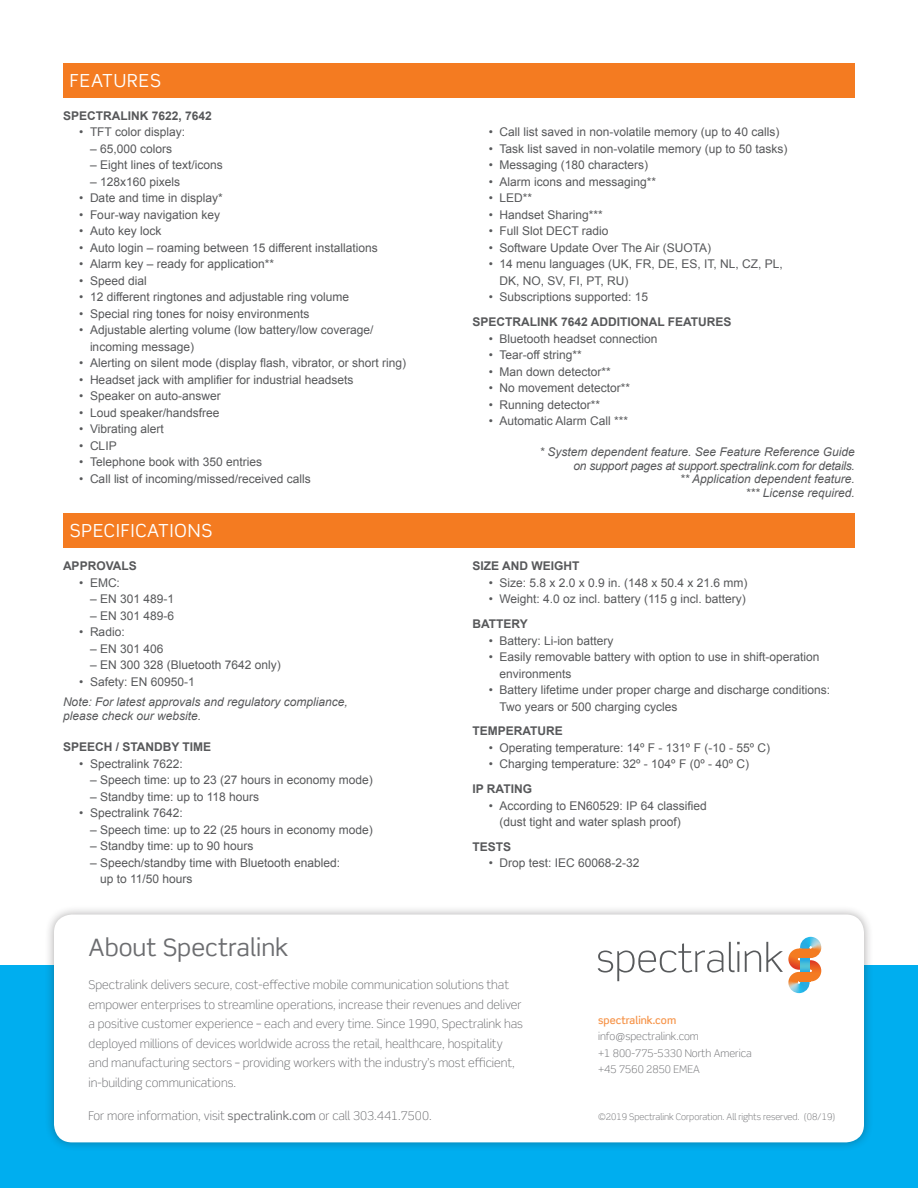
<style>
.page{position:relative;width:918px;height:1188px;background:#fff}
.page>*{position:absolute;margin:0;border:0;box-sizing:border-box;transform-origin:0 0}
.t1{font:24px "Scene Std";color:#6c6d70}
.page_headings-white{font:18px "Scene Std";letter-spacing:.05em;color:#fff}
.t2{font:12px/16.5px "Arial";color:#57585a}
.t3{font:300 12px/19.5px "Scene Std";color:#6c6d70}
.bullet_text_footnote{font:italic 12px/13.5px "Arial";color:#57585a;text-align:right}
.sub-subheads-all_cap{font:700 12px "Arial";color:#57585a}
.normal_bullets-gray{font:italic 12px/13.5px "Arial";color:#57585a}
.t4{font:300 10.5px/16.5px "Scene Std";color:#6c6d70}
.t5{font:500 10.5px "Scene Std";color:#f69246}
.t6{font:300 9px "Scene Std";color:#6c6d70}
.s1{font-weight:400}
</style>
<div class="page">
<div style="left:0;top:965px;width:918px;height:223px;background:#00aeef"></div>
<div style="left:44px;top:905px;width:830px;height:247px;background:#231f20;opacity:.37"></div>
<div style="left:54px;top:915px;width:810px;height:227px;background:#fff;border-radius:18px"></div>
<img style="left:788px;top:984px;width:22px;height:9px">
<img style="left:801px;top:937px;width:21px;height:13px">
<svg style="left:598px;top:943px;width:125px;height:38px"></svg>
<svg style="left:729px;top:942px;width:92px;height:42px"></svg>
<div style="left:63px;top:63px;width:792px;height:35px;background:#f47b21"></div>
<div style="left:63px;top:513px;width:792px;height:35px;background:#f47b21"></div>
<p class="page_headings-white" style="left:70px;top:70px;width:93px">FEATURES</p>
<p class="sub-subheads-all_cap" style="left:63px;top:108px;width:150px">SPECTRALINK 7622, 7642</p>
<p class="t2" style="left:79px;top:124px;width:107px">• TFT color display:</p>
<p class="t2" style="left:90px;top:141px;width:84px">– 65,000 colors</p>
<p class="t2" style="left:90px;top:157px;width:134px">– Eight lines of text/icons</p>
<p class="t2" style="left:90px;top:174px;width:92px">– 128x160 pixels</p>
<p class="t2" style="left:79px;top:190px;width:145px">• Date and time in display*</p>
<p class="t2" style="left:79px;top:207px;width:142px">• Four-way navigation key</p>
<p class="t2" style="left:79px;top:223px;width:84px">• Auto key lock</p>
<p class="t2" style="left:79px;top:240px;width:300px">• Auto login – roaming between 15 different installations</p>
<p class="t2" style="left:79px;top:256px;width:196px">• Alarm key – ready for application**</p>
<p class="t2" style="left:79px;top:273px;width:69px">• Speed dial</p>
<p class="t2" style="left:79px;top:289px;width:272px">• 12 different ringtones and adjustable ring volume</p>
<p class="t2" style="left:79px;top:306px;width:232px">• Special ring tones for noisy environments</p>
<p class="t2" style="left:90px;top:322px;width:285px;text-indent:-11px">• Adjustable alerting volume (low battery/low coverage/ incoming message)</p>
<p class="t2" style="left:79px;top:355px;width:328px">• Alerting on silent mode (display flash, vibrator, or short ring)</p>
<p class="t2" style="left:79px;top:372px;width:276px">• Headset jack with amplifier for industrial headsets</p>
<p class="t2" style="left:79px;top:388px;width:143px">• Speaker on auto-answer</p>
<p class="t2" style="left:79px;top:405px;width:142px">• Loud speaker/handsfree</p>
<p class="t2" style="left:79px;top:421px;width:86px">• Vibrating alert</p>
<p class="t2" style="left:79px;top:438px;width:39px">• CLIP</p>
<p class="t2" style="left:79px;top:454px;width:184px">• Telephone book with 350 entries</p>
<p class="t2" style="left:79px;top:471px;width:233px">• Call list of incoming/missed/received calls</p>
<p class="page_headings-white" style="left:70px;top:520px;width:144px">SPECIFICATIONS</p>
<p class="sub-subheads-all_cap" style="left:63px;top:558px;width:75px">APPROVALS</p>
<p class="t2" style="left:79px;top:575px;width:42px">• EMC:</p>
<p class="t2" style="left:90px;top:591px;width:86px">– EN 301 489-1</p>
<p class="t2" style="left:90px;top:608px;width:86px">– EN 301 489-6</p>
<p class="t2" style="left:79px;top:624px;width:47px">• Radio:</p>
<p class="t2" style="left:90px;top:641px;width:75px">– EN 301 406</p>
<p class="t2" style="left:90px;top:657px;width:192px">– EN 300 328 (Bluetooth 7642 only)</p>
<p class="t2" style="left:79px;top:674px;width:117px">• Safety: EN 60950-1</p>
<p class="normal_bullets-gray" style="left:63px;top:695px;width:286px">Note: For latest approvals and regulatory compliance, please check our website.</p>
<p class="sub-subheads-all_cap" style="left:63px;top:739px;width:150px">SPEECH / STANDBY TIME</p>
<p class="t2" style="left:79px;top:755px;width:105px">• Spectralink 7622:</p>
<p class="t2" style="left:90px;top:772px;width:284px">– Speech time: up to 23 (27 hours in economy mode)</p>
<p class="t2" style="left:90px;top:788px;width:171px">– Standby time: up to 118 hours</p>
<p class="t2" style="left:79px;top:805px;width:105px">• Spectralink 7642:</p>
<p class="t2" style="left:90px;top:821px;width:284px">– Speech time: up to 22 (25 hours in economy mode)</p>
<p class="t2" style="left:90px;top:838px;width:165px">– Standby time: up to 90 hours</p>
<p class="t2" style="left:100px;top:854px;width:242px;text-indent:-10px">– Speech/standby time with Bluetooth enabled: up to 11/50 hours</p>
<p class="t2" style="left:489px;top:124px;width:292px">• Call list saved in non-volatile memory (up to 40 calls)</p>
<p class="t2" style="left:489px;top:141px;width:300px">• Task list saved in non-volatile memory (up to 50 tasks)</p>
<p class="t2" style="left:489px;top:157px;width:161px">• Messaging (180 characters)</p>
<p class="t2" style="left:489px;top:174px;width:169px">• Alarm icons and messaging**</p>
<p class="t2" style="left:489px;top:190px;width:45px">• LED**</p>
<p class="t2" style="left:489px;top:207px;width:116px">• Handset Sharing***</p>
<p class="t2" style="left:489px;top:223px;width:121px">• Full Slot DECT radio</p>
<p class="t2" style="left:489px;top:240px;width:224px">• Software Update Over The Air (SUOTA)</p>
<p class="t2" style="left:500px;top:256px;width:285px;text-indent:-11px">• 14 menu languages (UK, FR, DE, ES, IT, NL, CZ, PL,<br>DK, NO, SV, FI, PT, RU)</p>
<p class="t2" style="left:489px;top:289px;width:161px">• Subscriptions supported: 15</p>
<p class="sub-subheads-all_cap" style="left:472px;top:314px;width:261px">SPECTRALINK 7642 ADDITIONAL FEATURES</p>
<p class="t2" style="left:489px;top:330px;width:170px">• Bluetooth headset connection</p>
<p class="t2" style="left:489px;top:347px;width:95px">• Tear-off string**</p>
<p class="t2" style="left:489px;top:363px;width:124px">• Man down detector**</p>
<p class="t2" style="left:489px;top:380px;width:143px">• No movement detector**</p>
<p class="t2" style="left:489px;top:396px;width:113px">• Running detector**</p>
<p class="t2" style="left:489px;top:413px;width:141px">• Automatic Alarm Call ***</p>
<p class="bullet_text_footnote" style="left:539px;top:446px;width:317px">* System dependent feature. See Feature Reference Guide on support pages at support.spectralink.com for details.</p>
<p class="bullet_text_footnote" style="left:680px;top:473px;width:176px">** Application dependent feature.</p>
<p class="bullet_text_footnote" style="left:746px;top:486px;width:111px">*** License required.</p>
<p class="sub-subheads-all_cap" style="left:472px;top:558px;width:108px">SIZE AND WEIGHT</p>
<p class="t2" style="left:489px;top:575px;width:260px">• Size: 5.8 x 2.0 x 0.9 in. (148 x 50.4 x 21.6 mm)</p>
<p class="t2" style="left:489px;top:591px;width:259px">• Weight: 4.0 oz incl. battery (115 g incl. battery)</p>
<p class="sub-subheads-all_cap" style="left:472px;top:616px;width:57px">BATTERY</p>
<p class="t2" style="left:489px;top:632px;width:126px">• Battery: Li-ion battery</p>
<p class="t2" style="left:500px;top:649px;width:322px;text-indent:-11px">• Easily removable battery with option to use in shift-operation environments</p>
<p class="t2" style="left:500px;top:682px;width:332px;text-indent:-11px">• Battery lifetime under proper charge and discharge conditions:<br>Two years or 500 charging cycles</p>
<p class="sub-subheads-all_cap" style="left:472px;top:723px;width:92px">TEMPERATURE</p>
<p class="t2" style="left:489px;top:740px;width:283px">• Operating temperature: 14º F - 131º F (-10 - 55º C)</p>
<p class="t2" style="left:489px;top:756px;width:262px">• Charging temperature: 32º - 104º F (0º - 40º C)</p>
<p class="sub-subheads-all_cap" style="left:472px;top:781px;width:61px">IP RATING</p>
<p class="t2" style="left:500px;top:797px;width:209px;text-indent:-11px">• According to EN60529: IP 64 classified (dust tight and water splash proof)</p>
<p class="sub-subheads-all_cap" style="left:472px;top:839px;width:40px">TESTS</p>
<p class="t2" style="left:489px;top:855px;width:152px">• Drop test: IEC 60068-2-32</p>
<h1 class="t1" style="left:89px;top:933px;width:201px">About Spectralink</h1>
<p class="t3" style="left:89px;top:975px;width:436px">Spectralink delivers secure, cost-effective mobile communication solutions that empower enterprises to streamline operations, increase their revenues and deliver a positive customer experience – each and every time. Since 1990, Spectralink has deployed millions of devices worldwide across the retail, healthcare, hospitality and manufacturing sectors – providing workers with the industry’s most efficient, in-building communications.</p>
<p class="t3" style="left:89px;top:1106px;width:345px">For more information, visit <span class="s1">spectralink.com</span> or call 303.441.7500.</p>
<p class="t5" style="left:598px;top:1013px;width:80px">spectralink.com</p>
<p class="t4" style="left:598px;top:1028px;width:155px">info@spectralink.com<br>+1 800-775-5330 North America +45 7560 2850 EMEA</p>
<p class="t6" style="left:598px;top:1111px;width:239px">©2019 Spectralink Corporation. All rights reserved. (08/19)</p>
</div>
